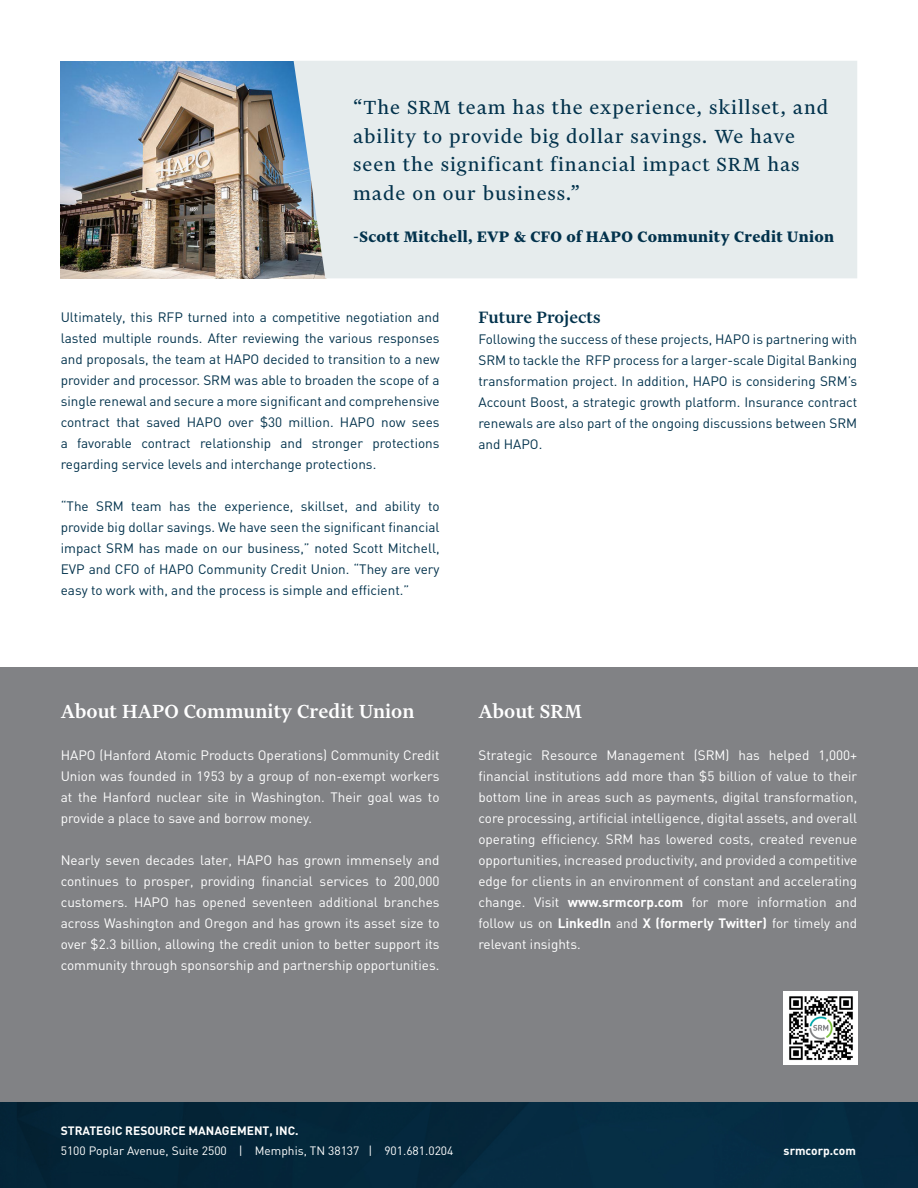
<style>
.page{position:relative;width:918px;height:1188px;background:#fff}
.page>*{position:absolute;margin:0;border:0;box-sizing:border-box;transform-origin:0 0}
.t1{font:22.5px/28.5px "Financier Text";letter-spacing:.04em;color:#02324c}
.t2{font:500 22.5px "Financier Text";color:#fff}
.t3{font:500 19.5px "Financier Text";color:#02324c}
.t4{font:700 18px "Financier Text";letter-spacing:.02em;color:#02324c}
.t5{font:13.5px/21px "DIN";color:#fff;text-align:justify}
.t6{font:13.5px/21px "DIN";color:#02324c;text-align:justify}
.t7{font:12px "DIN";color:#fff}
.t8{font:700 12px "DIN";color:#fff}
.s1{font-weight:700}
</style>
<div class="page">
<img style="left:61px;top:61px;width:233px;height:217px">
<img style="left:0;top:1102px;width:918px;height:86px">
<div style="left:0;top:667px;width:918px;height:435px;background:#818285"></div>
<img style="left:784px;top:991px;width:73px;height:73px">
<div style="left:294px;top:61px;width:563px;height:217px;background:#e6eced"></div>
<p class="t1" style="left:353px;top:94px;width:477px">“The SRM team has the experience, skillset, and ability to provide big dollar savings. We have seen the significant financial impact SRM has made on our business.”</p>
<p class="t4" style="left:353px;top:227px;width:483px">-Scott Mitchell, EVP &amp; CFO of HAPO Community Credit Union</p>
<p class="t6" style="left:61px;top:307px;width:380px">Ultimately, this RFP turned into a competitive negotiation and lasted multiple rounds. After reviewing the various responses and proposals, the team at HAPO decided to transition to a new provider and processor. SRM was able to broaden the scope of a single renewal and secure a more significant and comprehensive contract that saved HAPO over $30 million. HAPO now sees a favorable contract relationship and stronger protections regarding service levels and interchange protections.</p>
<p class="t6" style="left:61px;top:496px;width:380px">“The SRM team has the experience, skillset, and ability to provide big dollar savings. We have seen the significant financial impact SRM has made on our business,” noted Scott Mitchell, EVP and CFO of HAPO Community Credit Union. “They are very easy to work with, and the process is simple and efficient.”</p>
<p class="t3" style="left:478px;top:307px;width:124px">Future Projects</p>
<p class="t6" style="left:478px;top:329px;width:380px">Following the success of these projects, HAPO is partnering with SRM to tackle the RFP process for a larger-scale Digital Banking transformation project. In addition, HAPO is considering SRM’s Account Boost, a strategic growth platform. Insurance contract renewals are also part of the ongoing discussions between SRM and HAPO.</p>
<p class="t2" style="left:61px;top:699px;width:355px">About HAPO Community Credit Union</p>
<p class="t5" style="left:61px;top:744px;width:380px">HAPO (Hanford Atomic Products Operations) Community Credit Union was founded in 1953 by a group of non-exempt workers at the Hanford nuclear site in Washington. Their goal was to provide a place to save and borrow money.</p>
<p class="t5" style="left:61px;top:849px;width:380px">Nearly seven decades later, HAPO has grown immensely and continues to prosper, providing financial services to 200,000 customers. HAPO has opened seventeen additional branches across Washington and Oregon and has grown its asset size to over $2.3 billion, allowing the credit union to better support its community through sponsorship and partnership opportunities.</p>
<p class="t2" style="left:478px;top:699px;width:105px">About SRM</p>
<p class="t5" style="left:478px;top:744px;width:380px">Strategic Resource Management (SRM) has helped 1,000+ financial institutions add more than $5 billion of value to their bottom line in areas such as payments, digital transformation, core processing, artificial intelligence, digital assets, and overall operating efficiency. SRM has lowered costs, created revenue opportunities, increased productivity, and provided a competitive edge for clients in an environment of constant and accelerating change. Visit <span class="s1">www.srmcorp.com</span> for more information and follow us on <span class="s1">LinkedIn</span> and <span class="s1">X (formerly Twitter)</span> for timely and relevant insights.</p>
<p class="t8" style="left:61px;top:1123px;width:239px">STRATEGIC RESOURCE MANAGEMENT, INC.</p>
<p class="t7" style="left:61px;top:1143px;width:394px">5100 Poplar Avenue, Suite 2500 | Memphis, TN 38137 | 901.681.0204</p>
<p class="t8" style="left:784px;top:1142px;width:74px">srmcorp.com</p>
</div>
